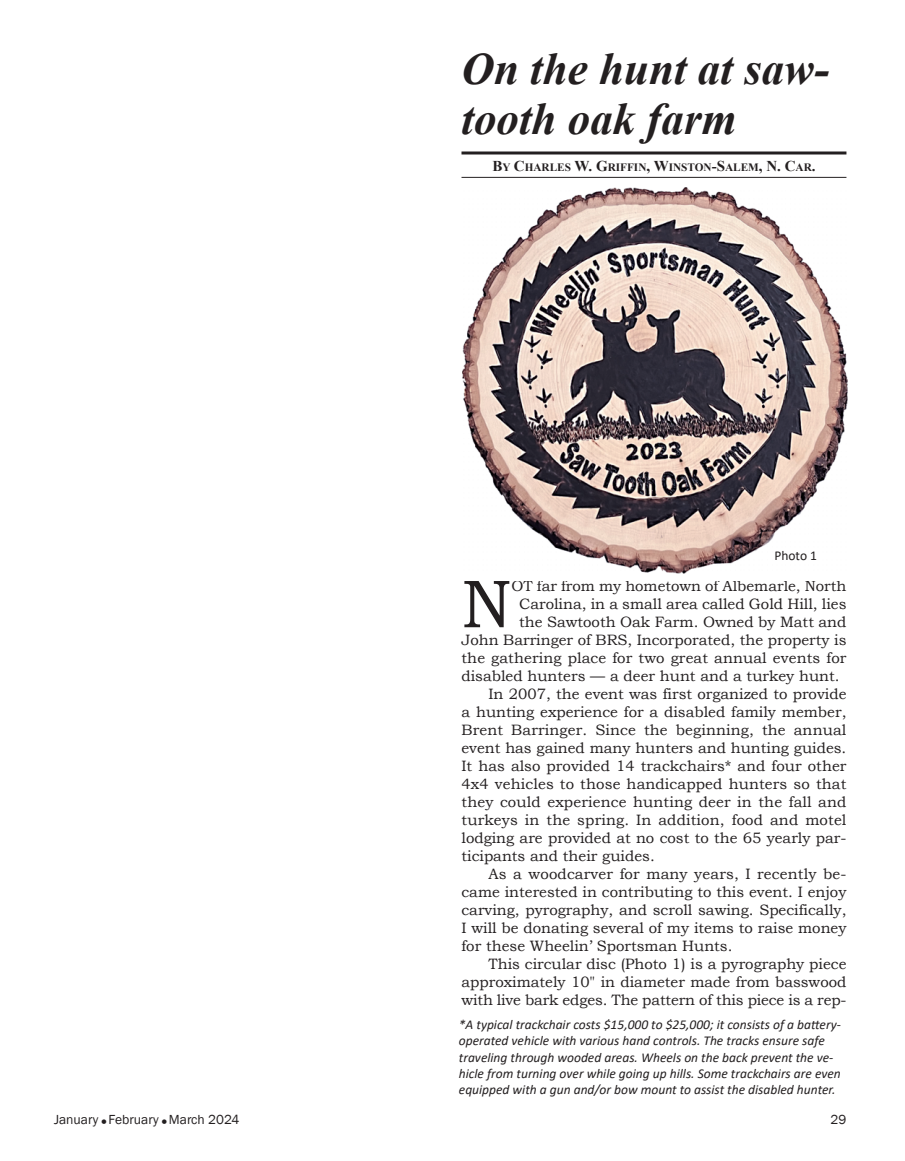
<style>
.page{position:relative;width:905px;height:1161px;background:#fff}
.page>*{position:absolute;margin:0;border:0;box-sizing:border-box;transform-origin:0 0}
.t1{font:67.8px "Bookman Old Style";color:#231f20}
.t2{font:italic 700 45px/49.5px "Times New Roman";color:#231f20}
.t3{font:15px/18px "Bookman Old Style";color:#231f20;text-align:justify}
.t4{font:italic 13.5px/16.2px "Calibri";color:#231f20}
.t5{font:13.5px "Franklin Gothic";color:#231f20}
.t6{font:13.5px "Calibri";color:#231f20}
.t7{font:700 11.25px "Times New Roman";color:#231f20}
.s1{font-size:15px}
</style>
<div class="page">
<hr style="left:461px;top:152px;width:385px;height:2px;background:#231f20">
<hr style="left:461px;top:177px;width:385px;height:1px;background:#231f20">
<img style="left:462px;top:187px;width:385px;height:386px">
<p class="t2" style="left:461px;top:45px;width:369px">On the hunt at saw&shy;tooth oak farm</p>
<p class="t7" style="left:492px;top:161px;width:324px"><span class="s1">B</span>Y <span class="s1">C</span>HARLES <span class="s1">W. G</span>RIFFIN<span class="s1">, W</span>INSTON<span class="s1">-S</span>ALEM<span class="s1">, N. C</span>AR<span class="s1">.</span></p>
<p class="t6" style="left:774px;top:550px;width:44px">Photo 1</p>
<p class="t1" style="left:461px;top:563px;width:52px">N</p>
<p class="t3" style="left:511px;top:577px;width:336px">OT far from my hometown of Albemarle, North</p>
<p class="t3" style="left:519px;top:595px;width:329px">Carolina, in a small area called Gold Hill, lies</p>
<p class="t3" style="left:519px;top:613px;width:329px">the Sawtooth Oak Farm. Owned by Matt and</p>
<p class="t3" style="left:461px;top:631px;width:386px">John Barringer of BRS, Incorporated, the property is</p>
<p class="t3" style="left:461px;top:649px;width:386px">the gathering place for two great annual events for</p>
<p class="t3" style="left:461px;top:667px;width:379px">disabled hunters — a deer hunt and a turkey hunt.</p>
<p class="t3" style="left:461px;top:685px;width:386px;text-indent:27px">In 2007, the event was first organized to provide a hunting experience for a disabled family member, Brent Barringer. Since the beginning, the annual event has gained many hunters and hunting guides.<br>It has also provided 14 trackchairs* and four other 4x4 vehicles to those handicapped hunters so that they could experience hunting deer in the fall and turkeys in the spring. In addition, food and motel lodging are provided at no cost to the 65 yearly par&shy;ticipants and their guides.</p>
<p class="t3" style="left:461px;top:865px;width:386px;text-indent:27px">As a woodcarver for many years, I recently be&shy;came interested in contributing to this event. I enjoy carving, pyrography, and scroll sawing. Specifically, I will be donating several of my items to raise money for these Wheelin’ Sportsman Hunts.</p>
<p class="t3" style="left:461px;top:955px;width:386px;text-indent:27px">This circular disc (Photo 1) is a pyrography piece approximately 10" in diameter made from basswood with live bark edges. The pattern of this piece is a rep-</p>
<p class="t4" style="left:459px;top:1018px;width:383px">*A typical trackchair costs $15,000 to $25,000; it consists of a battery&shy;operated vehicle with various hand controls. The tracks ensure safe traveling through wooded areas. Wheels on the back prevent the ve&shy;hicle from turning over while going up hills. Some trackchairs are even equipped with a gun and/or bow mount to assist the disabled hunter.</p>
<p class="t5" style="left:54px;top:1112px;width:187px">January ■ February ■ March 2024</p>
<p class="t5" style="left:830px;top:1112px;width:17px">29</p>
</div>
